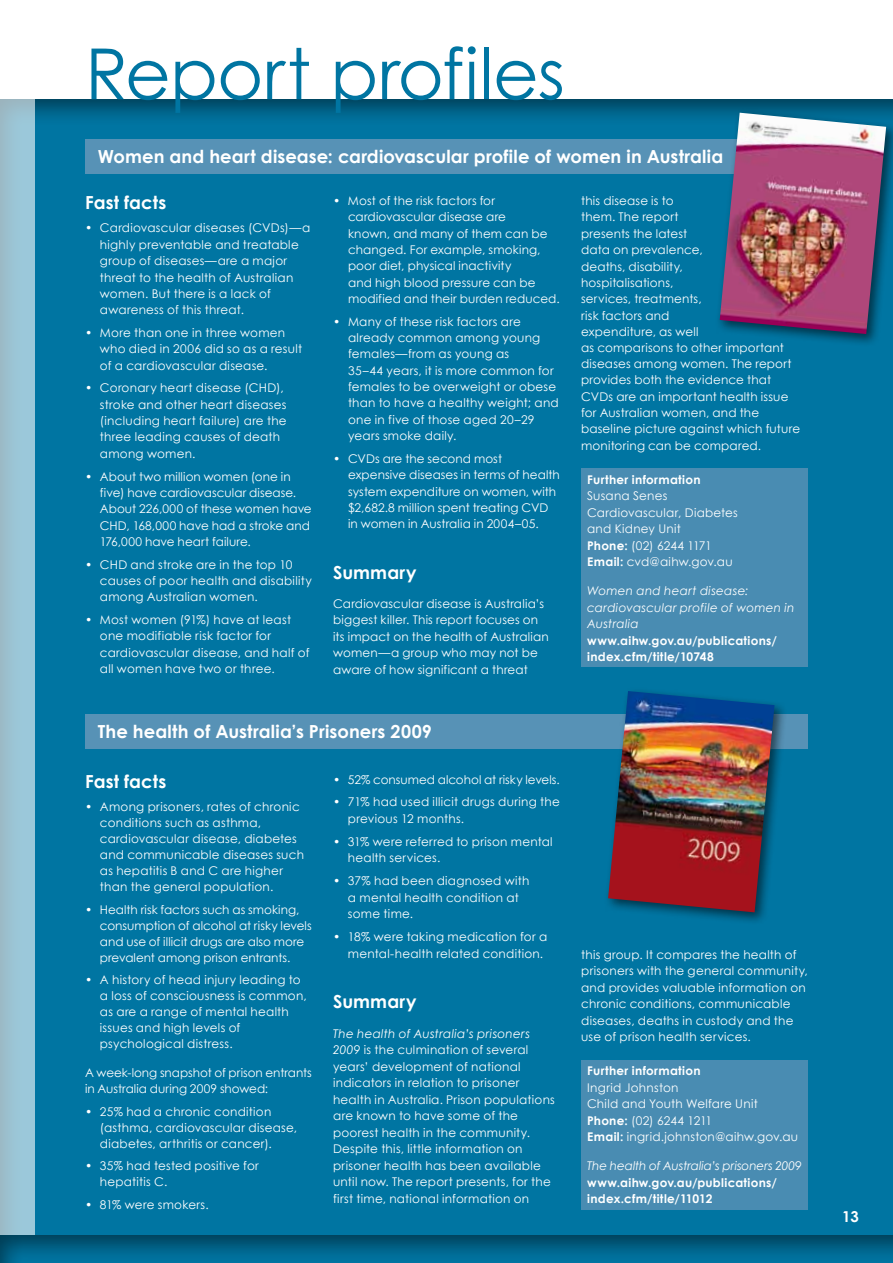
<style>
.page{position:relative;width:893px;height:1263px;background:#fff}
.page>*{position:absolute;margin:0;border:0;box-sizing:border-box;transform-origin:0 0}
.t1{font:70.5px "Century Gothic";letter-spacing:-.01em;color:#0075a2}
.t2{font:700 18px "Century Gothic";letter-spacing:.005em;color:#fff}
.t3{font:700 15px "Century Gothic";color:#fff}
.t4{font:12px/16.4px "Century Gothic";letter-spacing:.015em;color:#fff}
.t5{font:700 12px/16.5px "Century Gothic";letter-spacing:.025em;color:#fff}
.t6{font:italic 12px/16.5px "Century Gothic";letter-spacing:.015em;color:#fff}
.t7{font:italic 12px "Century Gothic";letter-spacing:-.005em;color:#fff}
.s1{font-style:italic}
.s2{font-weight:700}
</style>
<div class="page">
<div style="left:0;top:97px;width:893px;height:1166px;background:#0075a2"></div>
<div style="left:581px;top:469px;width:227px;height:198px;background:#498cb2"></div>
<div style="left:85px;top:139px;width:723px;height:34px;background:#5792b6"></div>
<div style="left:85px;top:714px;width:723px;height:34px;background:#5792b6"></div>
<div style="left:714px;top:107px;width:179px;height:240px;background:#000;opacity:.55"></div>
<img style="left:720px;top:113px;width:166px;height:221px">
<div style="left:603px;top:686px;width:183px;height:239px;background:#000;opacity:.55"></div>
<img style="left:608px;top:691px;width:166px;height:221px">
<svg style="left:0;top:97px;width:34px;height:1136px;background:#9bc3d4"></svg>
<div style="left:0;top:1233px;width:893px;height:30px;background:#000;opacity:.49"></div>
<div style="left:581px;top:1060px;width:227px;height:149px;background:#498cb2"></div>
<h1 class="t1" style="left:85px;top:24px;width:481px">Report profiles</h1>
<h2 class="t2" style="left:98px;top:143px;width:627px">Women and heart disease: cardiovascular profile of women in Australia</h2>
<h2 class="t2" style="left:85px;top:189px;width:83px">Fast facts</h2>
<p class="t4" style="left:100px;top:220px;width:212px;text-indent:-15px">• Cardiovascular diseases (CVDs)—a highly preventable and treatable group of diseases—are a major threat to the health of Australian women. But there is a lack of awareness of this threat.</p>
<p class="t4" style="left:100px;top:324px;width:204px;text-indent:-15px">• More than one in three women who died in 2006 did so as a result of a cardiovascular disease.</p>
<p class="t4" style="left:100px;top:380px;width:188px;text-indent:-15px">• Coronary heart disease (CHD), stroke and other heart diseases (including heart failure) are the three leading causes of death among women.</p>
<p class="t4" style="left:100px;top:468px;width:213px;text-indent:-15px">• About two million women (one in five) have cardiovascular disease.<br>About 226,000 of these women have<br>CHD, 168,000 have had a stroke and<br>176,000 have heart failure.</p>
<p class="t4" style="left:100px;top:556px;width:213px;text-indent:-15px">• CHD and stroke are in the top 10 causes of poor health and disability among Australian women.</p>
<p class="t4" style="left:100px;top:611px;width:211px;text-indent:-15px">• Most women (91%) have at least one modifiable risk factor for cardiovascular disease, and half of all women have two or three.</p>
<p class="t4" style="left:348px;top:192px;width:213px;text-indent:-15px">• Most of the risk factors for cardiovascular disease are<br>known, and many of them can be changed. For example, smoking, poor diet, physical inactivity<br>and high blood pressure can be modified and their burden reduced.</p>
<p class="t4" style="left:348px;top:313px;width:212px;text-indent:-15px">• Many of these risk factors are already common among young females—from as young as<br>35–44 years, it is more common for females to be overweight or obese than to have a healthy weight; and one in five of those aged 20–29 years smoke daily.</p>
<p class="t4" style="left:348px;top:450px;width:213px;text-indent:-15px">• CVDs are the second most expensive diseases in terms of health system expenditure on women, with $2,682.8 million spent treating CVD in women in Australia in 2004–05.</p>
<h2 class="t2" style="left:333px;top:559px;width:85px">Summary</h2>
<p class="t4" style="left:333px;top:595px;width:217px">Cardiovascular disease is Australia’s biggest killer. This report focuses on its impact on the health of Australian women—a group who may not be aware of how significant a threat</p>
<h2 class="t2" style="left:98px;top:718px;width:336px">The health of Australia’s Prisoners 2009</h2>
<h2 class="t2" style="left:85px;top:768px;width:83px">Fast facts</h2>
<p class="t4" style="left:100px;top:798px;width:206px;text-indent:-15px">• Among prisoners, rates of chronic conditions such as asthma, cardiovascular disease, diabetes and communicable diseases such as hepatitis B and C are higher than the general population.</p>
<p class="t4" style="left:100px;top:901px;width:213px;text-indent:-15px">• Health risk factors such as smoking, consumption of alcohol at risky levels and use of illicit drugs are also more prevalent among prison entrants.</p>
<p class="t4" style="left:100px;top:972px;width:208px;text-indent:-15px">• A history of head injury leading to a loss of consciousness is common, as are a range of mental health issues and high levels of psychological distress.</p>
<p class="t4" style="left:85px;top:1065px;width:228px">A week-long snapshot of prison entrants in Australia during 2009 showed:</p>
<p class="t4" style="left:100px;top:1103px;width:199px;text-indent:-15px">• 25% had a chronic condition (asthma, cardiovascular disease, diabetes, arthritis or cancer).</p>
<p class="t4" style="left:100px;top:1158px;width:160px;text-indent:-15px">• 35% had tested positive for hepatitis C.</p>
<p class="t4" style="left:85px;top:1196px;width:125px">• 81% were smokers.</p>
<p class="t4" style="left:333px;top:771px;width:228px">• 52% consumed alcohol at risky levels.</p>
<p class="t4" style="left:348px;top:794px;width:213px;text-indent:-15px">• 71% had used illicit drugs during the previous 12 months.</p>
<p class="t4" style="left:348px;top:833px;width:206px;text-indent:-15px">• 31% were referred to prison mental health services.</p>
<p class="t4" style="left:348px;top:872px;width:183px;text-indent:-15px">• 37% had been diagnosed with a mental health condition at some time.</p>
<p class="t4" style="left:348px;top:928px;width:201px;text-indent:-15px">• 18% were taking medication for a mental-health related condition.</p>
<h2 class="t2" style="left:333px;top:988px;width:85px">Summary</h2>
<p class="t4" style="left:333px;top:1025px;width:223px"><span class="s1">The health of Australia’s prisoners 2009</span> is the culmination of several years’ development of national indicators in relation to prisoner health in Australia. Prison populations are known to have some of the poorest health in the community.<br>Despite this, little information on prisoner health has been available until now. The report presents, for the first time, national information on</p>
<p class="t4" style="left:581px;top:192px;width:221px">this disease is to<br>them. The report<br>presents the latest<br>data on prevalence,<br>deaths, disability,<br>hospitalisations,<br>services, treatments,<br>risk factors and<br>expenditure, as well<br>as comparisons to other important diseases among women. The report provides both the evidence that<br>CVDs are an important health issue for Australian women, and the baseline picture against which future monitoring can be compared.</p>
<p class="t5" style="left:587px;top:470px;width:115px">Further information</p>
<p class="t4" style="left:587px;top:487px;width:152px">Susana Senes<br>Cardiovascular, Diabetes and Kidney Unit<br><span class="s2">Phone:</span> (02) 6244 1171<br><span class="s2">Email:</span> cvd@aihw.gov.au</p>
<p class="t6" style="left:587px;top:582px;width:209px">Women and heart disease: cardiovascular profile of women in<br>Australia</p>
<p class="t5" style="left:587px;top:632px;width:191px">www.aihw.gov.au/publications/ index.cfm/title/10748</p>
<p class="t4" style="left:581px;top:946px;width:228px">this group. It compares the health of prisoners with the general community, and provides valuable information on chronic conditions, communicable diseases, deaths in custody and the use of prison health services.</p>
<p class="t5" style="left:587px;top:1062px;width:115px">Further information</p>
<p class="t4" style="left:587px;top:1079px;width:213px">Ingrid Johnston<br>Child and Youth Welfare Unit<br><span class="s2">Phone:</span> (02) 6244 1211<br><span class="s2">Email:</span> ingrid.johnston@aihw.gov.au</p>
<p class="t7" style="left:587px;top:1158px;width:216px">The health of Australia’s prisoners 2009</p>
<p class="t5" style="left:587px;top:1174px;width:191px">www.aihw.gov.au/publications/ index.cfm/title/11012</p>
<p class="t3" style="left:842px;top:1205px;width:18px">13</p>
</div>
